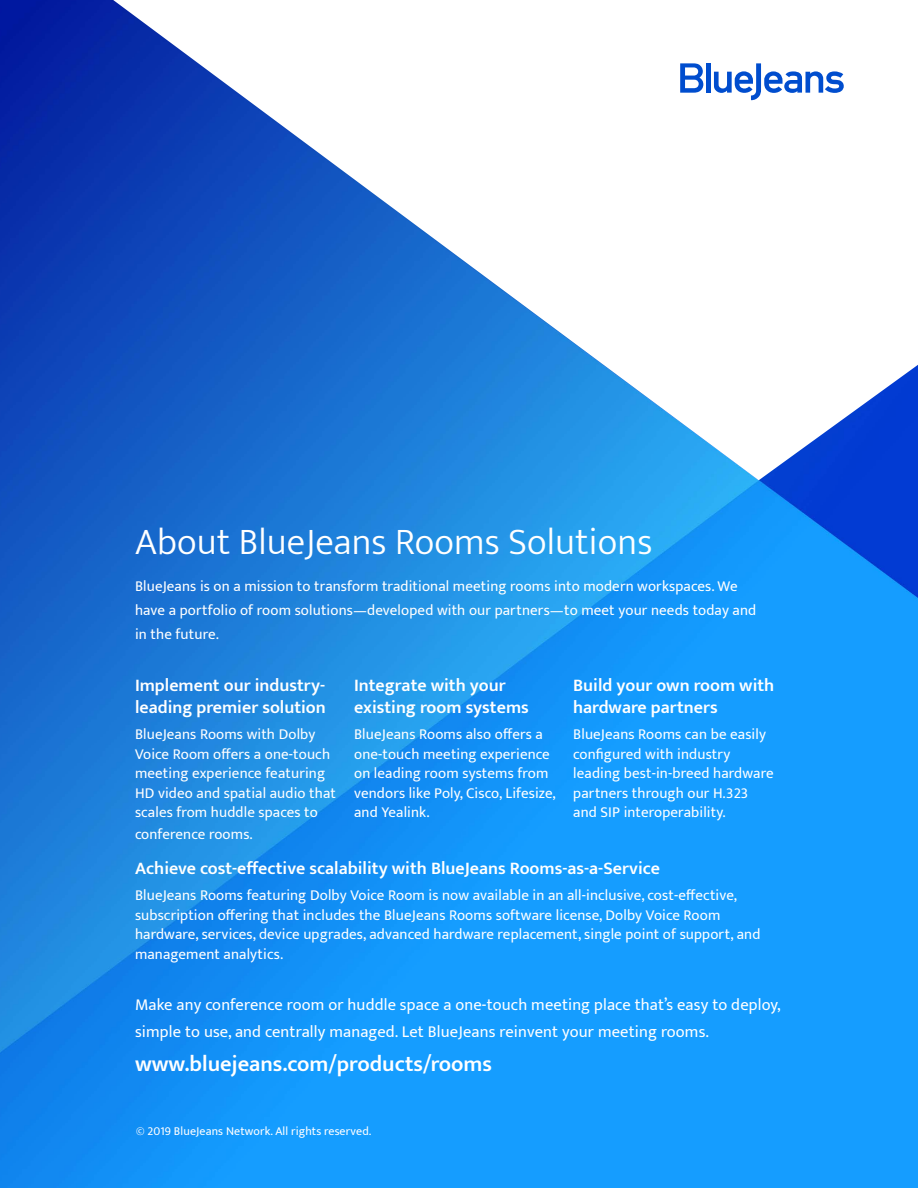
<style>
.page{position:relative;width:918px;height:1188px;background:#fff}
.page>*{position:absolute;margin:0;border:0;box-sizing:border-box;transform-origin:0 0}
.t1{font:300 37.5px "Mukta";letter-spacing:.005em;color:#fff}
.t2{font:600 22.5px "Mukta";color:#fff}
.t3{font:600 18px/21.6px "Mukta";color:#fff}
.t4{font:16.5px/27px "Mukta";letter-spacing:.01em;color:#fff}
.t5{font:15px/19.5px "Mukta";letter-spacing:.01em;color:#fff}
.t6{font:12px "Mukta";letter-spacing:.01em;color:#fff}
</style>
<div class="page">
<img style="left:0;top:0;width:918px;height:1188px">
<svg style="left:680px;top:63px;width:23px;height:30px"></svg>
<div style="left:706px;top:63px;width:5px;height:30px;background:#004dce"></div>
<svg style="left:714px;top:63px;width:130px;height:37px"></svg>
<h1 class="t1" style="left:135px;top:519px;width:519px">About BlueJeans Rooms Solutions</h1>
<p class="t5" style="left:135px;top:574px;width:623px;line-height:24px">BlueJeans is on a mission to transform traditional meeting rooms into modern workspaces. We have a portfolio of room solutions—developed with our partners—to meet your needs today and in the future.</p>
<p class="t3" style="left:135px;top:674px;width:192px">Implement our industry&shy;leading premier solution</p>
<p class="t5" style="left:135px;top:724px;width:203px">BlueJeans Rooms with Dolby<br>Voice Room offers a one-touch meeting experience featuring<br>HD video and spatial audio that scales from huddle spaces to</p>
<p class="t5" style="left:135px;top:824px;width:119px">conference rooms.</p>
<p class="t3" style="left:354px;top:674px;width:176px">Integrate with your existing room systems</p>
<p class="t5" style="left:354px;top:724px;width:203px">BlueJeans Rooms also offers a one-touch meeting experience on leading room systems from vendors like Poly, Cisco, Lifesize, and Yealink.</p>
<p class="t3" style="left:573px;top:674px;width:203px">Build your own room with hardware partners</p>
<p class="t5" style="left:573px;top:724px;width:202px">BlueJeans Rooms can be easily configured with industry leading best-in-breed hardware partners through our H.323 and SIP interoperability.</p>
<p class="t3" style="left:135px;top:857px;width:526px">Achieve cost-effective scalability with BlueJeans Rooms-as-a-Service</p>
<p class="t5" style="left:135px;top:885px;width:627px">BlueJeans Rooms featuring Dolby Voice Room is now available in an all-inclusive, cost-effective, subscription offering that includes the BlueJeans Rooms software license, Dolby Voice Room hardware, services, device upgrades, advanced hardware replacement, single point of support, and management analytics.</p>
<p class="t4" style="left:135px;top:991px;width:647px">Make any conference room or huddle space a one-touch meeting place that’s easy to deploy, simple to use, and centrally managed. Let BlueJeans reinvent your meeting rooms.</p>
<h2 class="t2" style="left:135px;top:1050px;width:359px">www.bluejeans.com/products/rooms</h2>
<p class="t6" style="left:136px;top:1124px;width:237px">© 2019 BlueJeans Network. All rights reserved.</p>
</div>
